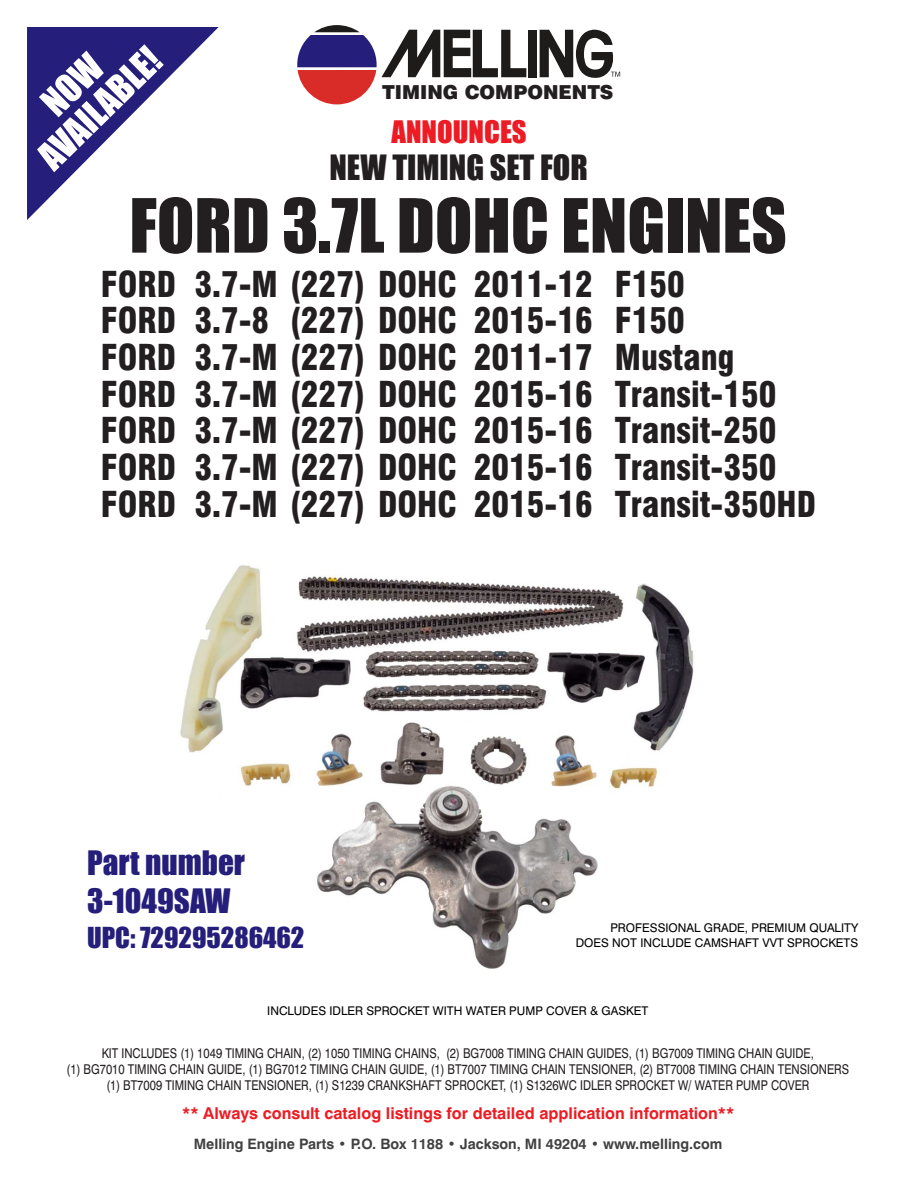
<style>
.page{position:relative;width:918px;height:1188px;background:#fff}
.page>*{position:absolute;margin:0;border:0;box-sizing:border-box;transform-origin:0 0}
.t1{font:69px "Impact";color:#231f20}
.t2{font:35.7px/36px "Impact";color:#fff;text-align:center}
.t3{font:900 condensed 34.8px/36.8px "Swiss 721 BT";color:#231f20;scale:.95 1}
.t4{font:32.25px "Impact";color:#231f20}
.t5{font:31.2px/38px "Impact";color:#251e7a}
.t6{font:28.65px "Impact";color:#ed1c24}
.t7{font:26.7px "Impact";color:#251e7a}
.t8{font:900 19.35px "Swiss 721 BT";color:#231f20}
.t9{font:700 16.35px "Swiss 721 BT";color:#ed1c24}
.t10{font:700 14.4px "Swiss 721 BT";color:#414142}
.t11{font:13.5px/16.2px "Swiss 721 BT";color:#231f20;text-align:center;scale:.84 1}
.t12{font:12px/14.4px "Swiss 721 BT";color:#000;text-align:right}
</style>
<div class="page">
<img style="left:179px;top:565px;width:515px;height:404px">
<svg style="left:27px;top:27px;width:192px;height:193px"></svg>
<div style="left:529px;top:30px;width:8px;height:47px;background:#1e1c1b"></div>
<svg style="left:297px;top:25px;width:229px;height:79px"></svg>
<svg style="left:540px;top:30px;width:80px;height:48px"></svg>
<h2 class="t2" style="left:8px;top:124px;width:156px;rotate:-44deg">NOW<br>AVAILABLE!</h2>
<h3 class="t8" style="left:382px;top:85px;width:233px">TIMING COMPONENTS</h3>
<h3 class="t6" style="left:392px;top:121px;width:137px">ANNOUNCES</h3>
<h3 class="t4" style="left:329px;top:155px;width:260px">NEW TIMING SET FOR</h3>
<h1 class="t1" style="left:129px;top:198px;width:659px">FORD 3.7L DOHC ENGINES</h1>
<h3 class="t3" style="left:101px;top:269px;width:81px;text-align:justify">FORD FORD FORD FORD FORD FORD FORD</h3>
<h3 class="t3" style="left:195px;top:269px;width:278px">3.7-M (227) DOHC<br>3.7-8<br>3.7-M (227) DOHC<br>3.7-M (227) DOHC<br>3.7-M (227) DOHC<br>3.7-M (227) DOHC<br>3.7-M (227) DOHC</h3>
<h3 class="t3" style="left:290px;top:306px;width:178px">(227) DOHC</h3>
<h3 class="t3" style="left:474px;top:269px;width:127px;text-align:justify">2011-12<br>2015-16<br>2011-17<br>2015-16<br>2015-16<br>2015-16<br>2015-16</h3>
<h3 class="t3" style="left:615px;top:269px;width:213px">F150<br>F150<br>Mustang<br>Transit-150<br>Transit-250<br>Transit-350<br>Transit-350HD</h3>
<h3 class="t5" style="left:87px;top:846px;width:159px">Part number<br>3-1049SAW</h3>
<h3 class="t7" style="left:87px;top:926px;width:219px">UPC: 729295286462</h3>
<p class="t12" style="left:576px;top:922px;width:284px">PROFESSIONAL GRADE, PREMIUM QUALITY<br>DOES NOT INCLUDE CAMSHAFT VVT SPROCKETS</p>
<p class="t12" style="left:267px;top:1004px;width:383px">INCLUDES IDLER SPROCKET WITH WATER PUMP COVER &amp; GASKET</p>
<p class="t11" style="left:67px;top:1046px;width:933px">KIT INCLUDES (1) 1049 TIMING CHAIN, (2) 1050 TIMING CHAINS, (2) BG7008 TIMING CHAIN GUIDES, (1) BG7009 TIMING CHAIN GUIDE,<br>(1) BG7010 TIMING CHAIN GUIDE, (1) BG7012 TIMING CHAIN GUIDE, (1) BT7007 TIMING CHAIN TENSIONER, (2) BT7008 TIMING CHAIN TENSIONERS (1) BT7009 TIMING CHAIN TENSIONER, (1) S1239 CRANKSHAFT SPROCKET, (1) S1326WC IDLER SPROCKET W/ WATER PUMP COVER</p>
<p class="t9" style="left:182px;top:1106px;width:554px">** Always consult catalog listings for detailed application information**</p>
<p class="t10" style="left:194px;top:1139px;width:530px">Melling Engine Parts • P.O. Box 1188 • Jackson, MI 49204 • www.melling.com</p>
</div>
